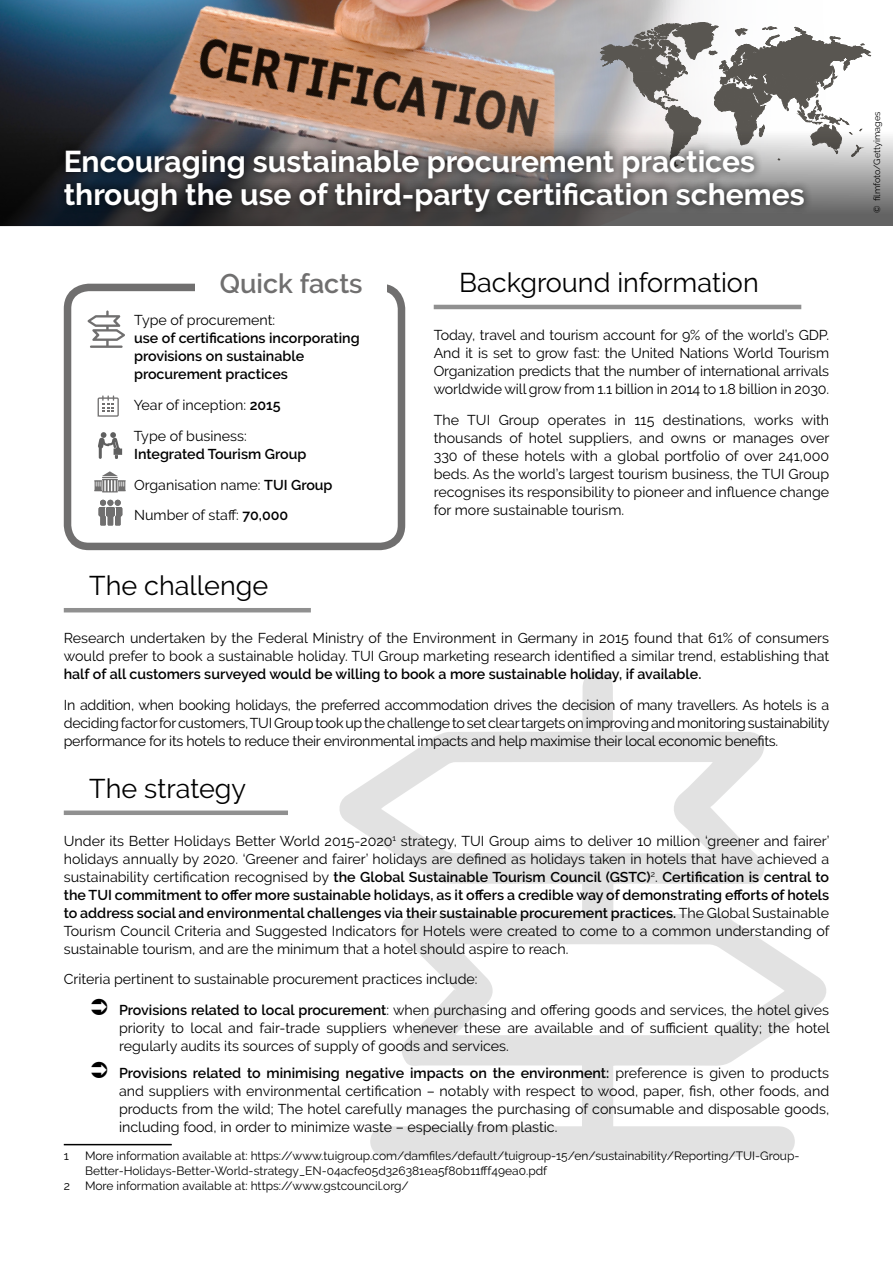
<style>
.page{position:relative;width:893px;height:1263px;background:#fff}
.page>*{position:absolute;margin:0;border:0;box-sizing:border-box;transform-origin:0 0}
.t1{font:700 30px/33px "Raleway";color:#fff}
.t2{font:27px "Raleway";color:#000}
.t3{font:600 27px "Raleway";color:#706f6f}
.t4{font:14.25px/18px "Raleway";color:#000;text-align:justify}
.t5{font:600 14.25px/18px "Raleway";color:#000}
.t6{font:12px/15px "Raleway";color:#000}
.t7{font:9px "Raleway";color:#000}
.s1{font-weight:600}
.s2{font-weight:400}
</style>
<div class="page">
<svg style="left:339px;top:671px;width:487px;height:486px"></svg>
<img style="left:0;top:0;width:876px;height:226px">
<svg style="left:600px;top:22px;width:271px;height:96px"></svg>
<svg style="left:0;top:118px;width:893px;height:107px;background:#7d7775"></svg>
<div style="left:64px;top:284px;width:341px;height:266px;border:8px solid #706f6f;border-radius:21px"></div>
<svg style="left:87px;top:310px;width:38px;height:38px"></svg>
<svg style="left:98px;top:395px;width:21px;height:22px"></svg>
<svg style="left:98px;top:432px;width:24px;height:27px"></svg>
<svg style="left:94px;top:471px;width:32px;height:21px"></svg>
<svg style="left:99px;top:500px;width:23px;height:25px"></svg>
<div style="left:196px;top:250px;width:191px;height:59px;background:#fff"></div>
<hr style="left:434px;top:305px;width:367px;height:4px;background:#909090">
<hr style="left:64px;top:608px;width:247px;height:4px;background:#909090">
<div style="left:64px;top:810px;width:224px;height:5px;background:#909090"></div>
<hr style="left:64px;top:1144px;width:108px;height:1px;background:#000">
<div style="left:56px;top:141px;width:756px;height:80px;background:#000;opacity:.8"></div>
<h1 class="t1" style="left:64px;top:145px;width:742px">Encouraging sustainable procurement practices through the use of third-party certification schemes</h1>
<h2 class="t3" style="left:220px;top:267px;width:144px">Quick facts</h2>
<p class="t4" style="left:134px;top:311px;width:143px">Type of procurement:</p>
<p class="t5" style="left:134px;top:329px;width:227px">use of certifications incorporating provisions on sustainable procurement practices</p>
<p class="t4" style="left:134px;top:390px;width:149px;line-height:30.8px">Year of inception: <span class="s1">2015<br></span>Type of business:</p>
<p class="t5" style="left:134px;top:439px;width:200px;line-height:30.8px">Integrated Tourism Group<br><span class="s2">Organisation name:</span> TUI Group<br><span class="s2">Number of staff:</span> 70,000</p>
<h2 class="t2" style="left:459px;top:267px;width:301px">Background information</h2>
<p class="t4" style="left:434px;top:326px;width:397px">Today, travel and tourism account for 9% of the world’s GDP.<br>And it is set to grow fast: the United Nations World Tourism Organization predicts that the number of international arrivals worldwide will grow from 1.1 billion in 2014 to 1.8 billion in 2030.</p>
<p class="t4" style="left:434px;top:410px;width:397px">The TUI Group operates in 115 destinations, works with thousands of hotel suppliers, and owns or manages over 330 of these hotels with a global portfolio of over 241,000 beds. As the world’s largest tourism business, the TUI Group recognises its responsibility to pioneer and influence change for more sustainable tourism.</p>
<h2 class="t2" style="left:89px;top:570px;width:181px">The challenge</h2>
<p class="t4" style="left:64px;top:629px;width:767px">Research undertaken by the Federal Ministry of the Environment in Germany in 2015 found that 61% of consumers would prefer to book a sustainable holiday. TUI Group marketing research identified a similar trend, establishing that</p>
<p class="t5" style="left:64px;top:665px;width:639px">half of all customers surveyed would be willing to book a more sustainable holiday, if available.</p>
<p class="t4" style="left:64px;top:696px;width:767px">In addition, when booking holidays, the preferred accommodation drives the decision of many travellers. As hotels is a deciding factor for customers, TUI Group took up the challenge to set clear targets on improving and monitoring sustainability performance for its hotels to reduce their environmental impacts and help maximise their local economic benefits.</p>
<h2 class="t2" style="left:89px;top:772px;width:158px">The strategy</h2>
<p class="t4" style="left:64px;top:831px;width:767px">Under its Better Holidays Better World 2015-2020<sup>1</sup> strategy, TUI Group aims to deliver 10 million ‘greener and fairer’ holidays annually by 2020. ‘Greener and fairer’ holidays are defined as holidays taken in hotels that have achieved a sustainability certification recognised by <span class="s1">the Global Sustainable Tourism Council (GSTC)</span><sup>2</sup>. <span class="s1">Certification is central to the TUI commitment to offer more sustainable holidays, as it offers a credible way of demonstrating efforts of hotels to address social and environmental challenges via their sustainable procurement practices.</span> The Global Sustainable Tourism Council Criteria and Suggested Indicators for Hotels were created to come to a common understanding of sustainable tourism, and are the minimum that a hotel should aspire to reach.</p>
<p class="t4" style="left:119px;top:964px;width:712px;line-height:30.8px;text-indent:-55px">Criteria pertinent to sustainable procurement practices include:<br><span class="s1">Provisions related to local procurement</span>: when purchasing and offering goods and services, the hotel gives</p>
<p class="t4" style="left:119px;top:1019px;width:712px">priority to local and fair-trade suppliers whenever these are available and of sufficient quality; the hotel regularly audits its sources of supply of goods and services.</p>
<p class="t4" style="left:119px;top:1063px;width:712px"><span class="s1">Provisions related to minimising negative impacts on the environment:</span> preference is given to products and suppliers with environmental certification – notably with respect to wood, paper, fish, other foods, and products from the wild; The hotel carefully manages the purchasing of consumable and disposable goods, including food, in order to minimize waste – especially from plastic.</p>
<p class="t6" style="left:64px;top:1148px;width:7px">1</p>
<p class="t6" style="left:85px;top:1148px;width:716px">More information available at: https://www.tuigroup.com/damfiles/default/tuigroup-15/en/sustainability/Reporting/TUI-Group-<br>Better-Holidays-Better-World-strategy_EN-04acfe05d326381ea5f80b11fff49ea0.pdf</p>
<p class="t6" style="left:64px;top:1178px;width:8px">2</p>
<p class="t6" style="left:85px;top:1178px;width:325px">More information available at: https://www.gstcouncil.org/</p>
<p class="t7" style="left:872px;top:213px;width:103px;rotate:-90deg">© filmfoto/Gettyimages</p>
</div>
